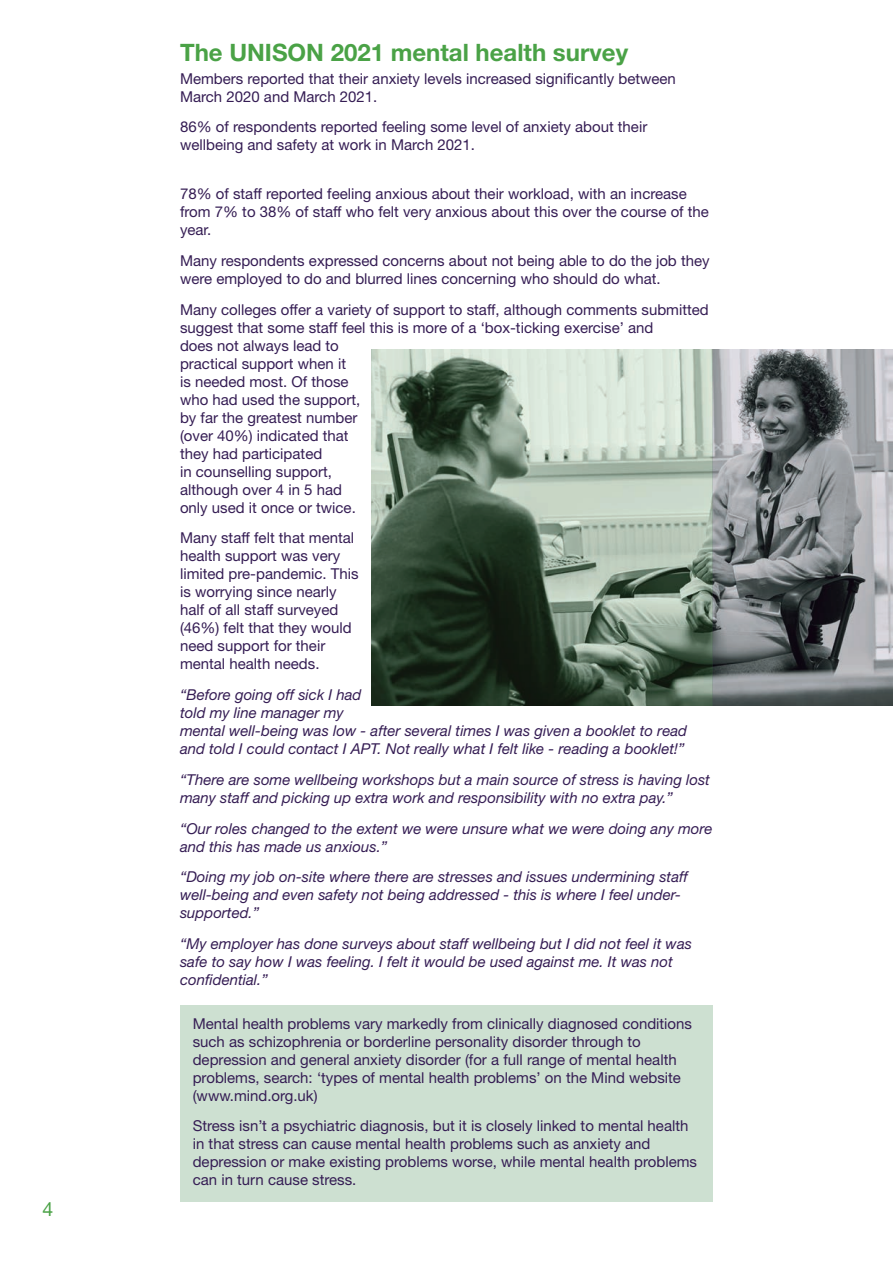
<style>
.page{position:relative;width:893px;height:1263px;background:#fff}
.page>*{position:absolute;margin:0;border:0;box-sizing:border-box;transform-origin:0 0}
.t1{font:700 24px "Helvetica Neue";color:#4aa246}
.t2{font:19.5px "Helvetica Neue";color:#4aa246}
.t3{font:15px/18px "Helvetica Neue";color:#351d54}
.t4{font:italic 15px/18px "Helvetica Neue";color:#351d54}
</style>
<div class="page">
<div style="left:180px;top:1005px;width:533px;height:196px;background:#cde0d1"></div>
<svg style="left:371px;top:349px;width:342px;height:357px;background:#758777"></svg>
<svg style="left:713px;top:349px;width:180px;height:357px;background:#808488"></svg>
<h2 class="t2" style="left:43px;top:1197px;width:12px">4</h2>
<h1 class="t1" style="left:180px;top:38px;width:450px">The UNISON 2021 mental health survey</h1>
<p class="t3" style="left:180px;top:69px;width:497px">Members reported that their anxiety levels increased significantly between<br>March 2020 and March 2021.</p>
<p class="t3" style="left:180px;top:118px;width:469px">86% of respondents reported feeling some level of anxiety about their wellbeing and safety at work in March 2021.</p>
<p class="t3" style="left:180px;top:184px;width:530px">78% of staff reported feeling anxious about their workload, with an increase from 7% to 38% of staff who felt very anxious about this over the course of the year.</p>
<p class="t3" style="left:180px;top:251px;width:531px">Many respondents expressed concerns about not being able to do the job they were employed to do and blurred lines concerning who should do what.</p>
<p class="t3" style="left:180px;top:300px;width:530px">Many colleges offer a variety of support to staff, although comments submitted suggest that some staff feel this is more of a ‘box-ticking exercise’ and<br>does not always lead to<br>practical support when it<br>is needed most. Of those<br>who had used the support,<br>by far the greatest number<br>(over 40%) indicated that<br>they had participated<br>in counselling support,<br>although over 4 in 5 had<br>only used it once or twice.</p>
<p class="t3" style="left:180px;top:529px;width:180px">Many staff felt that mental health support was very limited pre-pandemic. This is worrying since nearly half of all staff surveyed (46%) felt that they would need support for their mental health needs.</p>
<p class="t4" style="left:180px;top:685px;width:509px">“Before going off sick I had<br>told my line manager my<br>mental well-being was low - after several times I was given a booklet to read and told I could contact I APT. Not really what I felt like - reading a booklet!”</p>
<p class="t4" style="left:180px;top:770px;width:531px">“There are some wellbeing workshops but a main source of stress is having lost many staff and picking up extra work and responsibility with no extra pay.”</p>
<p class="t4" style="left:180px;top:819px;width:534px">“Our roles changed to the extent we were unsure what we were doing any more and this has made us anxious.”</p>
<p class="t4" style="left:180px;top:868px;width:509px">“Doing my job on-site where there are stresses and issues undermining staff well-being and even safety not being addressed - this is where I feel under&shy;supported.”</p>
<p class="t4" style="left:180px;top:934px;width:513px">“My employer has done surveys about staff wellbeing but I did not feel it was safe to say how I was feeling. I felt it would be used against me. It was not confidential.”</p>
<p class="t3" style="left:193px;top:1014px;width:501px">Mental health problems vary markedly from clinically diagnosed conditions such as schizophrenia or borderline personality disorder through to depression and general anxiety disorder (for a full range of mental health problems, search: ‘types of mental health problems’ on the Mind website (www.mind.org.uk)</p>
<p class="t3" style="left:193px;top:1117px;width:506px">Stress isn’t a psychiatric diagnosis, but it is closely linked to mental health in that stress can cause mental health problems such as anxiety and depression or make existing problems worse, while mental health problems can in turn cause stress.</p>
</div>
